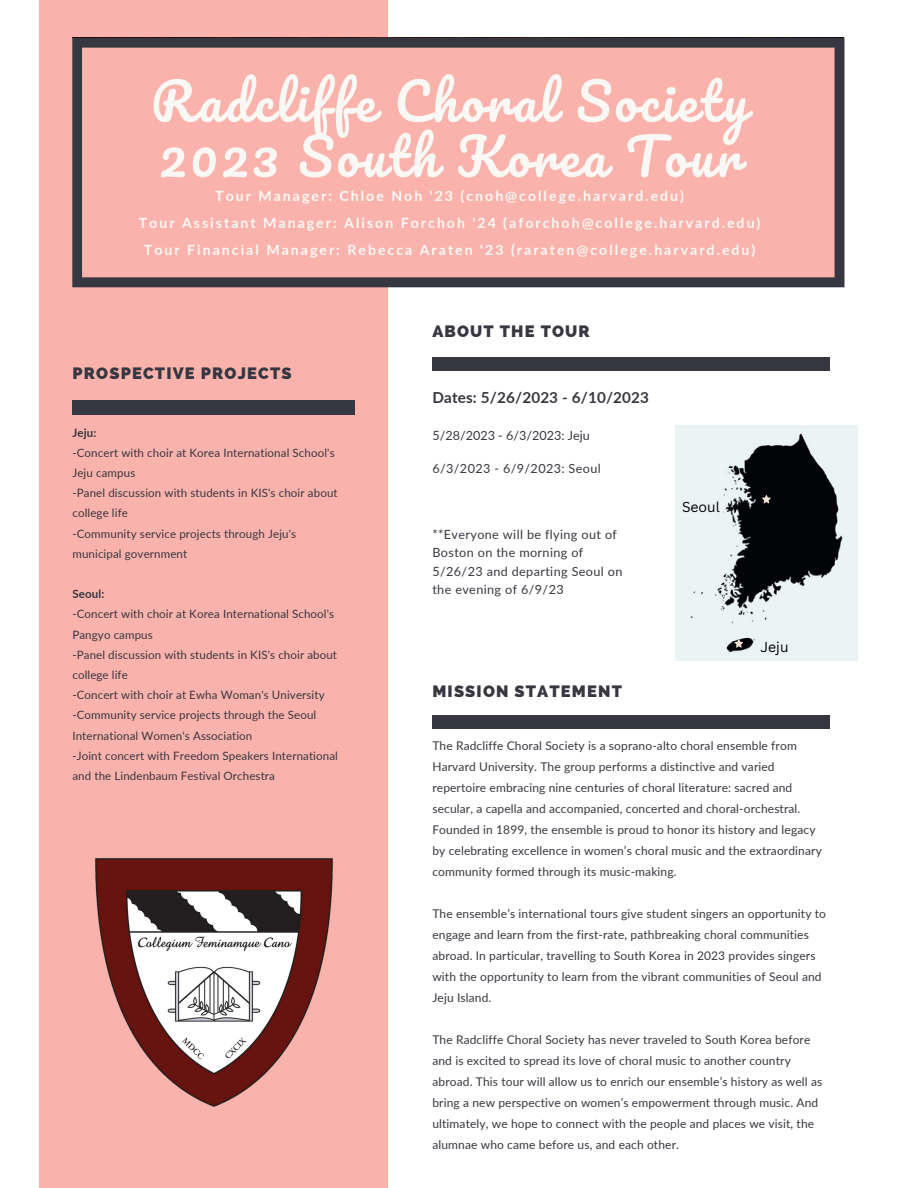
<style>
.page{position:relative;width:918px;height:1188px;background:#fff}
.page>*{position:absolute;margin:0;border:0;box-sizing:border-box;transform-origin:0 0}
.t1{font:50.85px/55.2px "Pacifico";letter-spacing:.06em;color:#faf8f5}
.t2{font:800 16.5px "Raleway";letter-spacing:.07em;color:#373741}
.t3{font:700 15.3px "Lato";letter-spacing:.01em;color:#373741}
.t4{font:700 14.1px/27px "Lato";letter-spacing:.14em;color:#faf8f5;text-align:center}
.t5{font:13.95px "Canva Sans";color:#000}
.t6{font:12.6px/18.3px "Lato";letter-spacing:.03em;color:#373741}
.t7{font:12.6px "Lato";color:#373741}
.t8{font:12px/21px "Lato";letter-spacing:.01em;color:#373741}
.t9{font:11.55px/20.2px "Lato";letter-spacing:.01em;color:#373741}
.t10{font:700 11.55px "Lato";letter-spacing:.01em;color:#373741}
</style>
<div class="page">
<div style="left:39px;top:0;width:349px;height:1188px;background:#fab3ac"></div>
<div style="left:72px;top:401px;width:283px;height:14px;background:#373741"></div>
<svg style="left:72px;top:38px;width:772px;height:249px;fill:#fab3ac"></svg>
<div style="left:432px;top:715px;width:398px;height:14px;background:#373741"></div>
<div style="left:432px;top:357px;width:398px;height:14px;background:#373741"></div>
<img style="left:675px;top:425px;width:182px;height:236px">
<svg style="left:734px;top:639px;width:9px;height:9px"></svg>
<svg style="left:762px;top:495px;width:9px;height:9px"></svg>
<img style="left:95px;top:858px;width:238px;height:249px">
<h1 class="t1" style="left:151px;top:77px;width:598px">Radcliffe Choral Society<br>2023 South Korea Tour</h1>
<p class="t4" style="left:139px;top:182px;width:623px">Tour Manager: Chloe Noh '23 (cnoh@college.harvard.edu)<br>Tour Assistant Manager: Alison Forchoh '24 (aforchoh@college.harvard.edu)<br>Tour Financial Manager: Rebecca Araten '23 (raraten@college.harvard.edu)</p>
<h2 class="t2" style="left:72px;top:364px;width:221px">PROSPECTIVE PROJECTS</h2>
<p class="t10" style="left:72px;top:425px;width:25px">Jeju:</p>
<p class="t9" style="left:72px;top:442px;width:267px">-Concert with choir at Korea International School's Jeju campus<br>-Panel discussion with students in KIS's choir about college life<br>-Community service projects through Jeju's municipal government</p>
<p class="t10" style="left:72px;top:587px;width:33px">Seoul:</p>
<p class="t9" style="left:72px;top:604px;width:267px">-Concert with choir at Korea International School's Pangyo campus<br>-Panel discussion with students in KIS's choir about college life<br>-Concert with choir at Ewha Woman's University -Community service projects through the Seoul International Women's Association<br>-Joint concert with Freedom Speakers International and the Lindenbaum Festival Orchestra</p>
<h2 class="t2" style="left:432px;top:322px;width:159px">ABOUT THE TOUR</h2>
<p class="t3" style="left:432px;top:388px;width:218px">Dates: 5/26/2023 - 6/10/2023</p>
<p class="t7" style="left:432px;top:427px;width:159px">5/28/2023 - 6/3/2023: Jeju</p>
<p class="t6" style="left:432px;top:459px;width:170px">6/3/2023 - 6/9/2023: Seoul</p>
<p class="t6" style="left:432px;top:525px;width:192px">**Everyone will be flying out of<br>Boston on the morning of<br>5/26/23 and departing Seoul on the evening of 6/9/23</p>
<p class="t5" style="left:682px;top:497px;width:39px">Seoul</p>
<h2 class="t2" style="left:432px;top:682px;width:191px">MISSION STATEMENT</h2>
<p class="t5" style="left:761px;top:637px;width:29px">Jeju</p>
<p class="t8" style="left:432px;top:735px;width:391px">The Radcliffe Choral Society is a soprano-alto choral ensemble from Harvard University. The group performs a distinctive and varied repertoire embracing nine centuries of choral literature: sacred and secular, a capella and accompanied, concerted and choral-orchestral.<br>Founded in 1899, the ensemble is proud to honor its history and legacy by celebrating excellence in women’s choral music and the extraordinary community formed through its music-making.</p>
<p class="t8" style="left:432px;top:903px;width:395px">The ensemble’s international tours give student singers an opportunity to engage and learn from the first-rate, pathbreaking choral communities abroad. In particular, travelling to South Korea in 2023 provides singers with the opportunity to learn from the vibrant communities of Seoul and Jeju Island.</p>
<p class="t8" style="left:432px;top:1029px;width:391px">The Radcliffe Choral Society has never traveled to South Korea before and is excited to spread its love of choral music to another country abroad. This tour will allow us to enrich our ensemble’s history as well as bring a new perspective on women’s empowerment through music. And ultimately, we hope to connect with the people and places we visit, the alumnae who came before us, and each other.</p>
</div>
